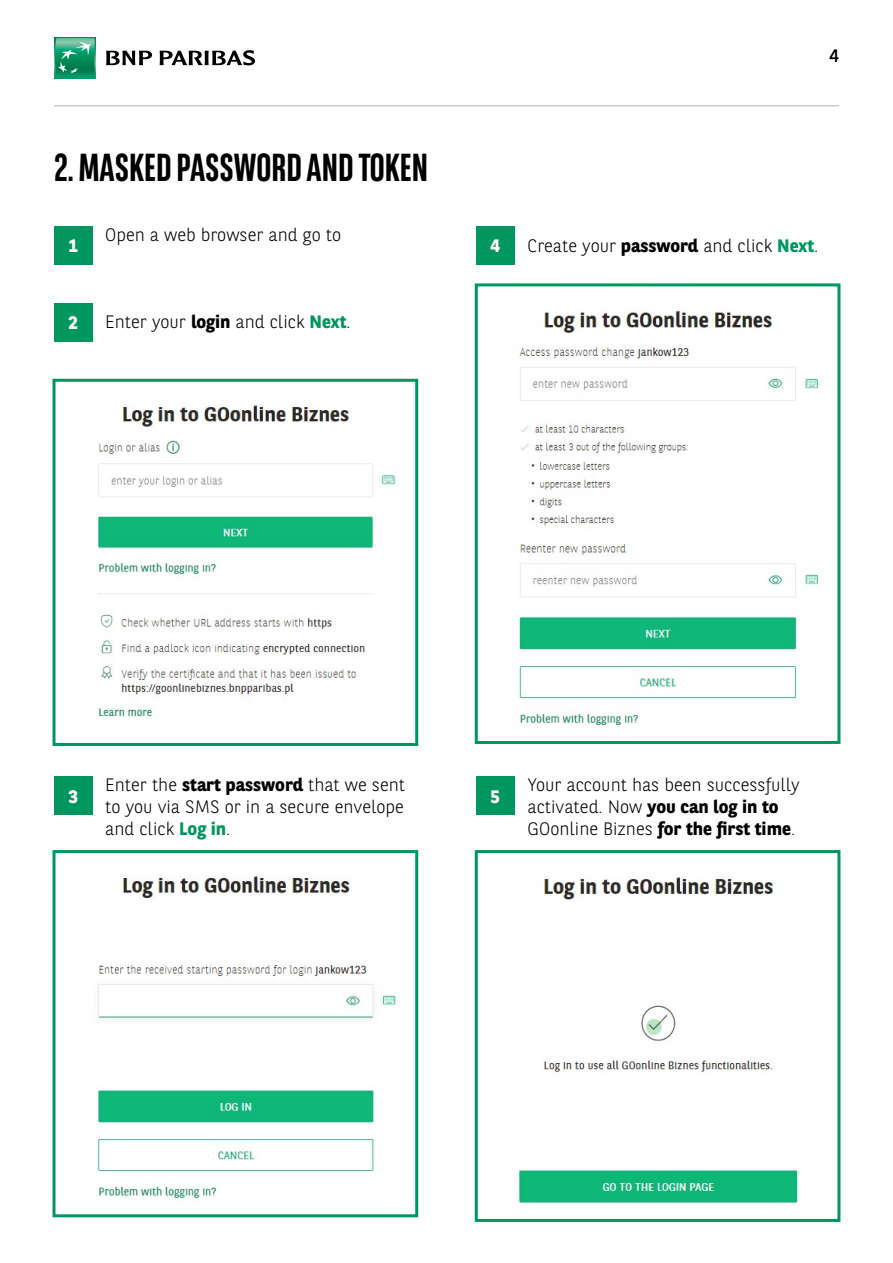
<style>
.page{position:relative;width:893px;height:1263px;background:#fff}
.page>*{position:absolute;margin:0;border:0;box-sizing:border-box;transform-origin:0 0}
.t1{font:700 39px "BNPP Sans Condensed";color:#000}
.t2{font:300 18px/21.6px "BNPP Sans";color:#000}
.t3{font:700 18px "BNPP Sans";color:#fff}
.t4{font:18px "BNPP Sans";color:#000}
.s1{font-weight:700}
.s2{font-weight:700;color:#00975f}
</style>
<div class="page">
<div style="left:54px;top:37px;width:42px;height:42px;background:#009d6d"></div>
<svg style="left:55px;top:38px;width:40px;height:37px"></svg>
<svg style="left:106px;top:51px;width:46px;height:14px"></svg>
<svg style="left:160px;top:50px;width:95px;height:15px"></svg>
<hr style="left:54px;top:105px;width:785px;height:1px;background:#b3b2b2">
<img style="left:97px;top:876px;width:300px;height:323px">
<div style="left:52px;top:850px;width:366px;height:367px;border:3px solid #00975f"></div>
<img style="left:519px;top:310px;width:300px;height:419px">
<div style="left:475px;top:283px;width:365px;height:461px;border:3px solid #00975f"></div>
<div style="left:54px;top:226px;width:38px;height:39px;background:#00975f"></div>
<div style="left:476px;top:226px;width:38px;height:39px;background:#00975f"></div>
<div style="left:476px;top:777px;width:38px;height:38px;background:#00975f"></div>
<div style="left:54px;top:777px;width:38px;height:38px;background:#00975f"></div>
<img style="left:97px;top:405px;width:299px;height:312px">
<div style="left:52px;top:379px;width:366px;height:367px;border:3px solid #00975f"></div>
<img style="left:518px;top:876px;width:280px;height:328px">
<div style="left:475px;top:850px;width:365px;height:372px;border:3px solid #00975f"></div>
<div style="left:54px;top:303px;width:38px;height:39px;background:#00975f"></div>
<p class="t4" style="left:829px;top:44px;width:11px">4</p>
<h1 class="t1" style="left:54px;top:145px;width:376px">2. MASKED PASSWORD AND TOKEN</h1>
<p class="t2" style="left:105px;top:223px;width:237px">Open a web browser and go to</p>
<p class="t3" style="left:68px;top:234px;width:11px">1</p>
<p class="t3" style="left:491px;top:234px;width:11px">4</p>
<p class="t3" style="left:68px;top:311px;width:11px">2</p>
<p class="t2" style="left:105px;top:310px;width:247px">Enter your <span class="s1">login</span> and click <span class="s2">Next</span>.</p>
<p class="t2" style="left:527px;top:234px;width:292px">Create your <span class="s1">password</span> and click <span class="s2">Next</span>.</p>
<p class="t2" style="left:105px;top:773px;width:301px;text-align:justify">Enter the <span class="s1">start password</span> that we sent to you via SMS or in a secure envelope and click <span class="s2">Log in</span>.</p>
<p class="t3" style="left:68px;top:784px;width:11px">3</p>
<p class="t3" style="left:491px;top:784px;width:11px">5</p>
<p class="t2" style="left:527px;top:773px;width:274px">Your account has been successfully activated. Now <span class="s1">you can log in to<br></span>GOonline Biznes <span class="s1">for the first time</span>.</p>
</div>
